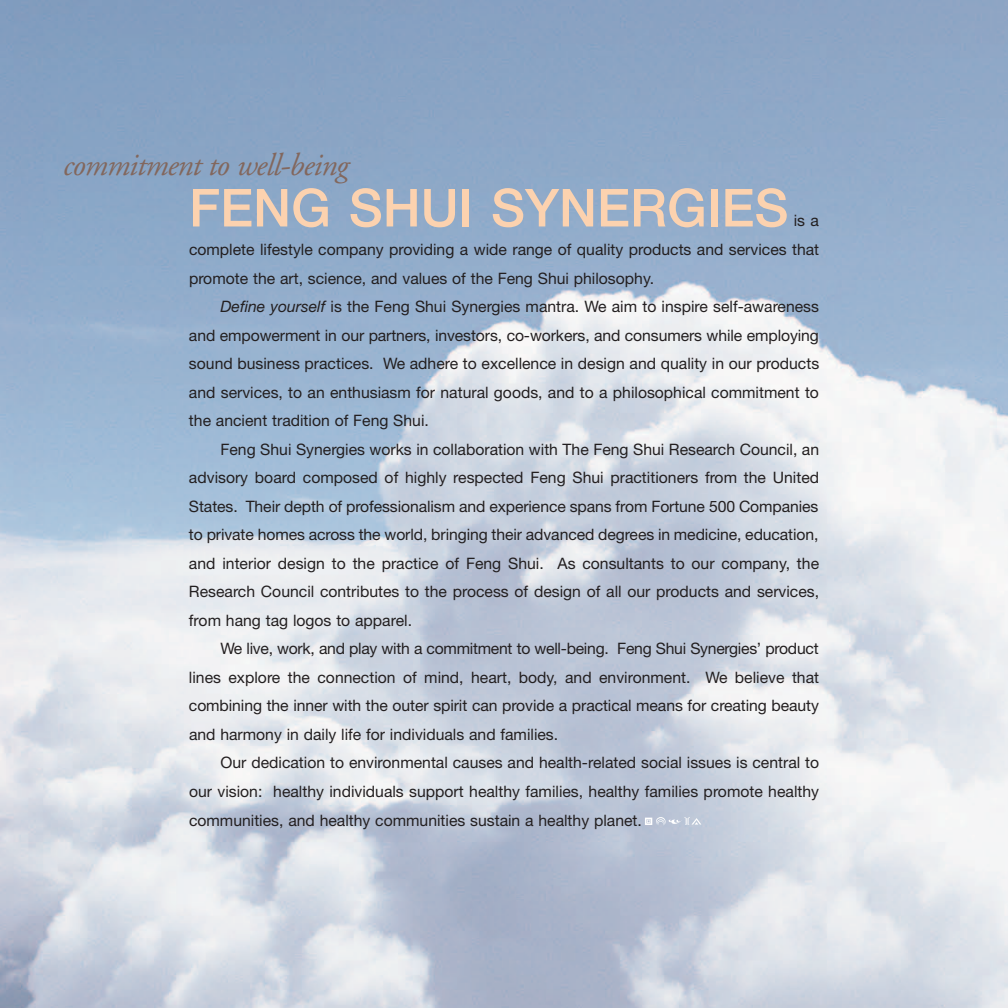
<style>
.page{position:relative;width:1008px;height:1008px;background:#fff}
.page>*{position:absolute;margin:0;border:0;box-sizing:border-box;transform-origin:0 0}
.t1{font:500 52.5px "Helvetica Neue";color:#fcd2af}
.t2{font:italic 31.5px "Adobe Garamond";letter-spacing:-.025em;color:#82675d}
.t3{font:15.75px/28.5px "Helvetica Neue";color:#231f20;text-align:justify}
.s1{font-style:italic}
</style>
<div class="page">
<svg style="left:645px;top:817px;width:56px;height:9px"></svg>
<h2 class="t2" style="left:63px;top:152px;width:287px">commitment to well-being</h2>
<h1 class="t1" style="left:189px;top:189px;width:601px">FENG SHUI SYNERGIES</h1>
<p class="t3" style="left:189px;top:208px;width:632px;text-indent:605px">is a complete lifestyle company providing a wide range of quality products and services that promote the art, science, and values of the Feng Shui philosophy.</p>
<p class="t3" style="left:189px;top:294px;width:632px;text-indent:32px"><span class="s1">Define yourself</span> is the Feng Shui Synergies mantra. We aim to inspire self-awareness and empowerment in our partners, investors, co-workers, and consumers while employing sound business practices. We adhere to excellence in design and quality in our products and services, to an enthusiasm for natural goods, and to a philosophical commitment to the ancient tradition of Feng Shui.</p>
<p class="t3" style="left:189px;top:436px;width:632px;text-indent:31px">Feng Shui Synergies works in collaboration with The Feng Shui Research Council, an advisory board composed of highly respected Feng Shui practitioners from the United States. Their depth of professionalism and experience spans from Fortune 500 Companies to private homes across the world, bringing their advanced degrees in medicine, education, and interior design to the practice of Feng Shui. As consultants to our company, the Research Council contributes to the process of design of all our products and services, from hang tag logos to apparel.</p>
<p class="t3" style="left:189px;top:636px;width:632px;text-indent:31px">We live, work, and play with a commitment to well-being. Feng Shui Synergies’ product lines explore the connection of mind, heart, body, and environment. We believe that combining the inner with the outer spirit can provide a practical means for creating beauty and harmony in daily life for individuals and families.</p>
<p class="t3" style="left:189px;top:750px;width:632px;text-indent:32px">Our dedication to environmental causes and health-related social issues is central to our vision: healthy individuals support healthy families, healthy families promote healthy communities, and healthy communities sustain a healthy planet.</p>
</div>
